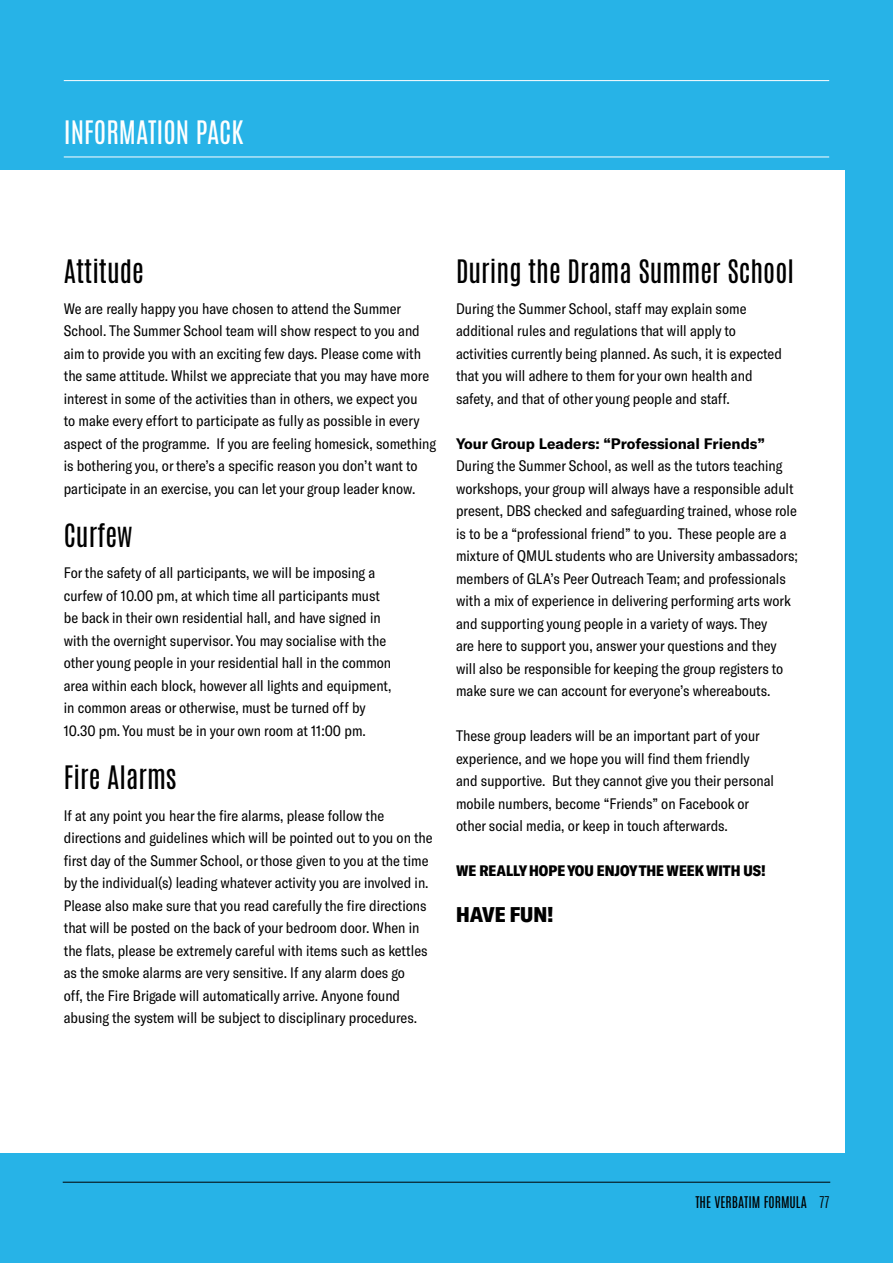
<style>
.page{position:relative;width:893px;height:1263px;background:#27b3e7}
.page>*{position:absolute;margin:0;border:0;box-sizing:border-box;transform-origin:0 0}
.t1{font:27px "Antonio";color:#000}
.t2{font:27px "Antonio";color:#fff}
.t3{font:900 condensed 21px "GT America";color:#000}
.t4{font:condensed 15px/22.5px "GT America";color:#000}
.t5{font:700 15px "GT America";color:#000}
.t6{font:900 condensed 15px "GT America";color:#000}
.t7{font:13.5px "Antonio";color:#000}
.s1{font-weight:300}
</style>
<div class="page">
<div style="left:0;top:170px;width:844px;height:982px;background:#fff"></div>
<hr style="left:63px;top:1182px;width:767px;height:1px;background:#000">
<hr style="left:64px;top:157px;width:765px;height:1px;background:#fff">
<hr style="left:64px;top:80px;width:765px;height:1px;background:#fff">
<h1 class="t2" style="left:64px;top:113px;width:181px">INFORMATION PACK</h1>
<h1 class="t1" style="left:64px;top:251px;width:82px">Attitude</h1>
<p class="t4" style="left:64px;top:297px;width:373px">We are really happy you have chosen to attend the Summer School. The Summer School team will show respect to you and aim to provide you with an exciting few days. Please come with the same attitude. Whilst we appreciate that you may have more interest in some of the activities than in others, we expect you<br>to make every effort to participate as fully as possible in every aspect of the programme. If you are feeling homesick, something is bothering you, or there’s a specific reason you don’t want to participate in an exercise, you can let your group leader know.</p>
<h1 class="t1" style="left:64px;top:516px;width:70px">Curfew</h1>
<p class="t4" style="left:64px;top:562px;width:329px">For the safety of all participants, we will be imposing a curfew of 10.00 pm, at which time all participants must be back in their own residential hall, and have signed in with the overnight supervisor. You may socialise with the other young people in your residential hall in the common area within each block, however all lights and equipment, in common areas or otherwise, must be turned off by 10.30 pm. You must be in your own room at 11:00 pm.</p>
<h1 class="t1" style="left:64px;top:758px;width:114px">Fire Alarms</h1>
<p class="t4" style="left:64px;top:804px;width:370px">If at any point you hear the fire alarms, please follow the directions and guidelines which will be pointed out to you on the first day of the Summer School, or those given to you at the time by the individual(s) leading whatever activity you are involved in.<br>Please also make sure that you read carefully the fire directions that will be posted on the back of your bedroom door. When in the flats, please be extremely careful with items such as kettles as the smoke alarms are very sensitive. If any alarm does go<br>off, the Fire Brigade will automatically arrive. Anyone found abusing the system will be subject to disciplinary procedures.</p>
<h1 class="t1" style="left:456px;top:251px;width:339px">During the Drama Summer School</h1>
<p class="t4" style="left:456px;top:297px;width:327px">During the Summer School, staff may explain some additional rules and regulations that will apply to activities currently being planned. As such, it is expected that you will adhere to them for your own health and safety, and that of other young people and staff.</p>
<p class="t5" style="left:456px;top:434px;width:310px">Your Group Leaders: “Professional Friends”</p>
<p class="t4" style="left:456px;top:455px;width:343px">During the Summer School, as well as the tutors teaching workshops, your group will always have a responsible adult present, DBS checked and safeguarding trained, whose role is to be a “professional friend” to you. These people are a mixture of QMUL students who are University ambassadors; members of GLA’s Peer Outreach Team; and professionals with a mix of experience in delivering performing arts work and supporting young people in a variety of ways. They<br>are here to support you, answer your questions and they will also be responsible for keeping the group registers to make sure we can account for everyone’s whereabouts.</p>
<p class="t4" style="left:456px;top:725px;width:319px">These group leaders will be an important part of your experience, and we hope you will find them friendly and supportive. But they cannot give you their personal mobile numbers, become “Friends” on Facebook or other social media, or keep in touch afterwards.</p>
<p class="t6" style="left:456px;top:862px;width:311px">WE REALLY HOPE YOU ENJOY THE WEEK WITH US!</p>
<h2 class="t3" style="left:456px;top:901px;width:99px">HAVE FUN!</h2>
<p class="t7" style="left:695px;top:1192px;width:136px">THE VERBATIM FORMULA <span class="s1">77</span></p>
</div>
